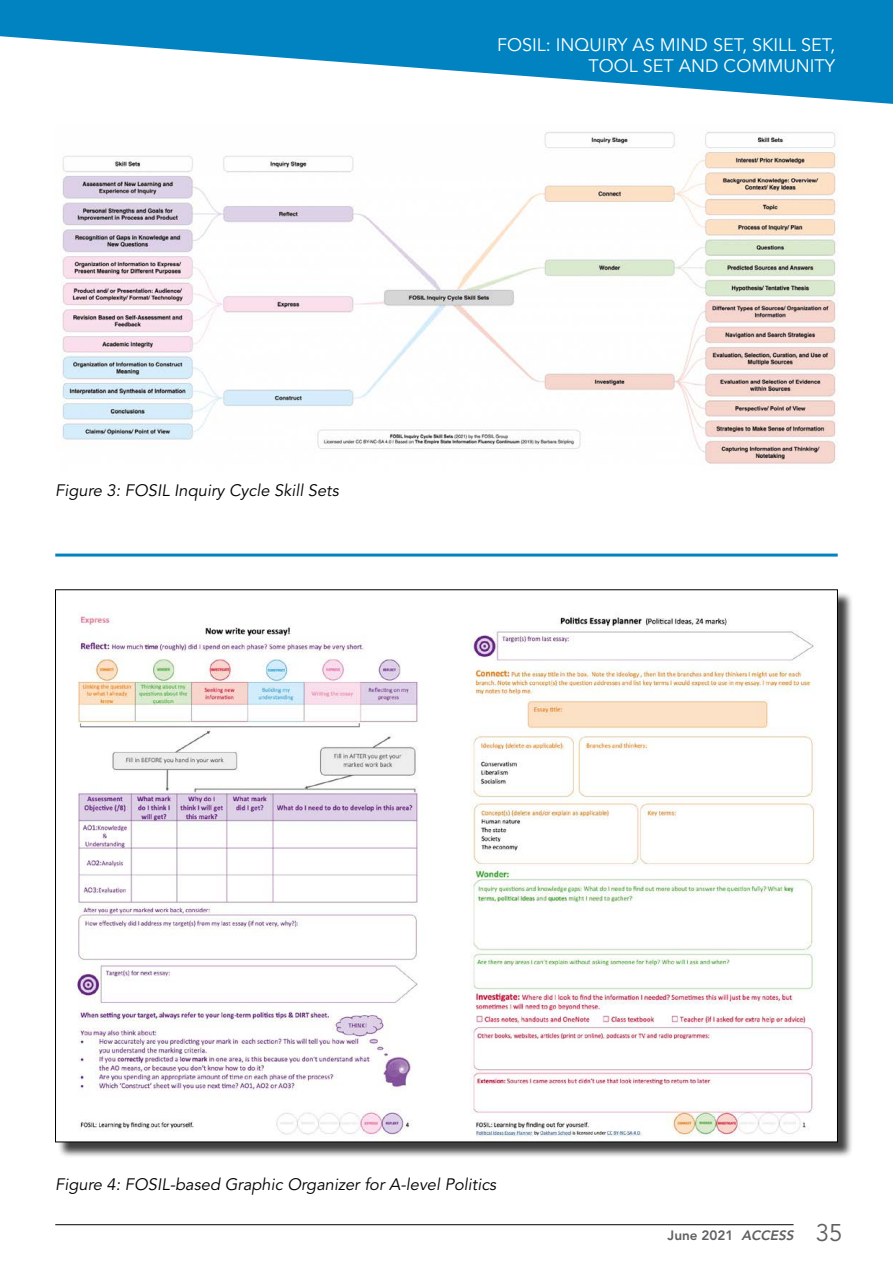
<style>
.page{position:relative;width:893px;height:1263px;background:#fff}
.page>*{position:absolute;margin:0;border:0;box-sizing:border-box;transform-origin:0 0}
.t1{font:18px/21.6px "Avenir LT Pro";color:#fff;text-align:right}
.t2{font:italic 16.5px "Avenir LT Pro";color:#000}
.t3{font:800 13.5px "Avenir LT Pro";color:#5f6062}
.s1{font-style:italic}
.s2{font-weight:400;font-size:24px}
</style>
<div class="page">
<hr style="left:55px;top:1224px;width:738px;height:1px;background:#000">
<img style="left:62px;top:132px;width:776px;height:332px">
<div style="left:58px;top:592px;width:795px;height:566px;background:#000;opacity:.75"></div>
<img style="left:58px;top:592px;width:778px;height:548px">
<hr style="left:55px;top:554px;width:783px;height:3px;background:#0083c0">
<svg style="left:0;top:0;width:893px;height:104px;fill:#0083c0"></svg>
<p class="t1" style="left:497px;top:34px;width:340px">FOSIL: INQUIRY AS MIND SET, SKILL SET,<br>TOOL SET AND COMMUNITY</p>
<p class="t2" style="left:55px;top:480px;width:285px">Figure 3: FOSIL Inquiry Cycle Skill Sets</p>
<p class="t2" style="left:55px;top:1175px;width:443px">Figure 4: FOSIL-based Graphic Organizer for A-level Politics</p>
<p class="t3" style="left:668px;top:1227px;width:177px">June 2021 <span class="s1">ACCESS</span> <span class="s2">35</span></p>
</div>
